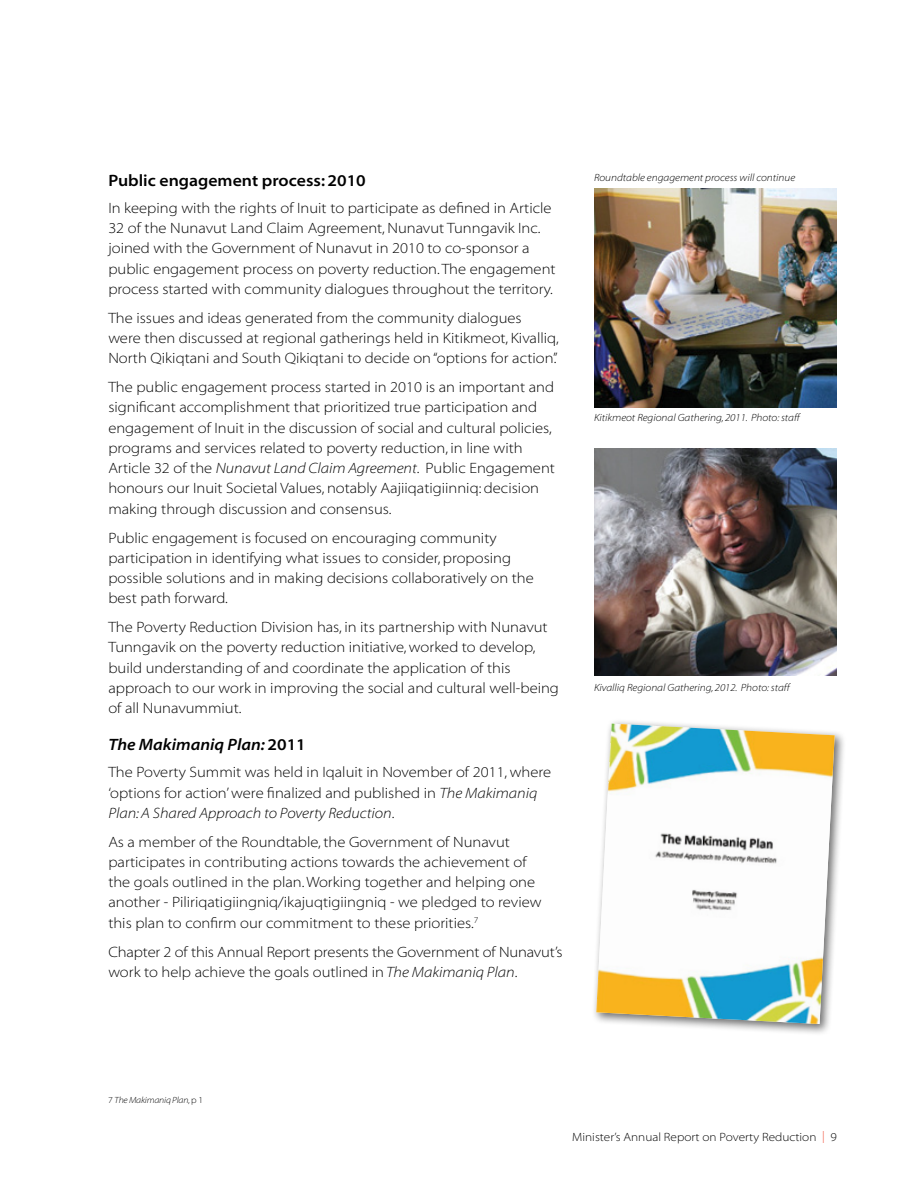
<style>
.page{position:relative;width:918px;height:1188px;background:#fff}
.page>*{position:absolute;margin:0;border:0;box-sizing:border-box;transform-origin:0 0}
.t1{font:16.5px "Myriad MM 565 700";color:#000}
.t2{font:16.5px "Myriad MM It 565 700";color:#000}
.t3{font:15px/20.2px "Myriad MM 215 700";color:#000}
.t4{font:15px "Myriad MM It 215 700";color:#000}
.t5{font:12px "Myriad MM 215 700";color:#000}
.t6{font:10.5px "Myriad MM It 215 700";color:#000}
.t7{font:9px "Myriad MM It 215 700";letter-spacing:-.02em;color:#000}
.s1{font-family:"Myriad MM It 215 700"}
.s2{font-family:"Myriad MM 565 700"}
.s3{font-family:"Myriad MM 215 700"}
.s4{color:#f04e37}
</style>
<div class="page">
<img style="left:594px;top:448px;width:243px;height:227px">
<img style="left:594px;top:189px;width:243px;height:219px">
<div style="left:591px;top:718px;width:256px;height:318px;background:#000;opacity:.57"></div>
<img style="left:596px;top:724px;width:239px;height:300px">
<p class="t1" style="left:108px;top:172px;width:259px">Public engagement process: 2010</p>
<p class="t3" style="left:108px;top:198px;width:449px">In keeping with the rights of Inuit to participate as defined in Article 32 of the Nunavut Land Claim Agreement, Nunavut Tunngavik Inc. joined with the Government of Nunavut in 2010 to co-sponsor a public engagement process on poverty reduction. The engagement process started with community dialogues throughout the territory.</p>
<p class="t3" style="left:108px;top:308px;width:452px">The issues and ideas generated from the community dialogues<br>were then discussed at regional gatherings held in Kitikmeot, Kivalliq,<br>North Qikiqtani and South Qikiqtani to decide on “options for action”.</p>
<p class="t3" style="left:108px;top:378px;width:448px">The public engagement process started in 2010 is an important and significant accomplishment that prioritized true participation and engagement of Inuit in the discussion of social and cultural policies, programs and services related to poverty reduction, in line with Article 32 of the <span class="s1">Nunavut Land Claim Agreement</span>. Public Engagement honours our Inuit Societal Values, notably Aajiiqatigiinniq: decision making through discussion and consensus.</p>
<p class="t3" style="left:108px;top:528px;width:427px">Public engagement is focused on encouraging community participation in identifying what issues to consider, proposing possible solutions and in making decisions collaboratively on the best path forward.</p>
<p class="t3" style="left:108px;top:618px;width:452px">The Poverty Reduction Division has, in its partnership with Nunavut Tunngavik on the poverty reduction initiative, worked to develop, build understanding of and coordinate the application of this approach to our work in improving the social and cultural well-being of all Nunavummiut.</p>
<p class="t2" style="left:108px;top:737px;width:199px">The Makimaniq Plan: <span class="s2">2011</span></p>
<p class="t3" style="left:108px;top:763px;width:444px">The Poverty Summit was held in Iqaluit in November of 2011, where ‘options for action’ were finalized and published in <span class="s1">The Makimaniq</span></p>
<p class="t4" style="left:108px;top:806px;width:287px">Plan: A Shared Approach to Poverty Reduction<span class="s3">.</span></p>
<p class="t3" style="left:108px;top:832px;width:435px">As a member of the Roundtable, the Government of Nunavut participates in contributing actions towards the achievement of the goals outlined in the plan. Working together and helping one another - Piliriqatigiingniq/ikajuqtigiingniq - we pledged to review this plan to confirm our commitment to these priorities.<sup>7</sup></p>
<p class="t3" style="left:108px;top:942px;width:456px">Chapter 2 of this Annual Report presents the Government of Nunavut’s work to help achieve the goals outlined in <span class="s1">The Makimaniq Plan</span>.</p>
<p class="t6" style="left:594px;top:173px;width:203px">Roundtable engagement process will continue</p>
<p class="t6" style="left:594px;top:413px;width:207px">Kitikmeot Regional Gathering, 2011. Photo: staff</p>
<p class="t6" style="left:594px;top:683px;width:197px">Kivalliq Regional Gathering, 2012. Photo: staff</p>
<p class="t7" style="left:108px;top:1096px;width:97px"><span class="s3">7</span> The Makimaniq Plan<span class="s3">, p 1</span></p>
<p class="t5" style="left:572px;top:1132px;width:266px">Minister’s Annual Report on Poverty Reduction <span class="s4">|</span> 9</p>
</div>
